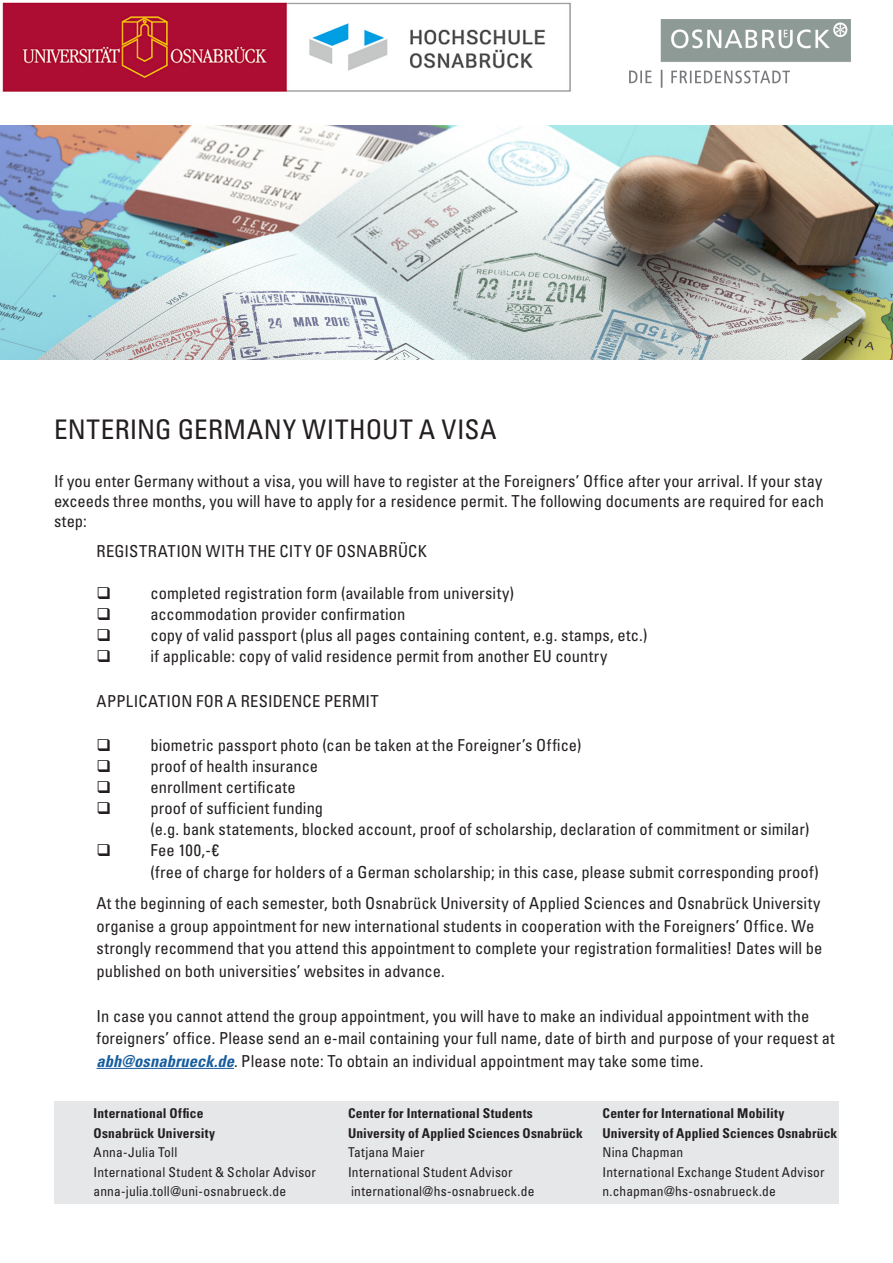
<style>
.page{position:relative;width:893px;height:1263px;background:#fff}
.page>*{position:absolute;margin:0;border:0;box-sizing:border-box;transform-origin:0 0}
.t1{font:condensed 27px "Univers LT Std";letter-spacing:.015em;color:#231f20}
.t2{font:condensed 16.5px/22.5px "Univers LT Std";letter-spacing:.005em;color:#231f20}
.t3{font:condensed 13.5px/19.5px "Univers LT Std";letter-spacing:.015em;color:#231f20}
.t4{font:700 condensed 13.5px/19.5px "Univers LT Std";letter-spacing:.01em;color:#231f20}
.s1{font-weight:700;font-style:italic;color:#175d9e}
</style>
<div class="page">
<img style="left:2px;top:2px;width:569px;height:90px">
<div style="left:54px;top:1101px;width:785px;height:102px;background:#e6e7e9"></div>
<img style="left:0;top:125px;width:893px;height:234px">
<img style="left:629px;top:20px;width:222px;height:68px">
<hr style="left:97px;top:1068px;width:137px;height:1px;background:#175d9e">
<h1 class="t1" style="left:54px;top:413px;width:444px">ENTERING GERMANY WITHOUT A VISA</h1>
<p class="t2" style="left:54px;top:471px;width:772px;line-height:19.8px;text-align:justify">If you enter Germany without a visa, you will have to register at the Foreigners’ Office after your arrival. If your stay exceeds three months, you will have to apply for a residence permit. The following documents are required for each step:</p>
<p class="t2" style="left:97px;top:540px;width:332px">REGISTRATION WITH THE CITY OF OSNABRÜCK</p>
<p class="t2" style="left:97px;top:582px;width:419px">❑ completed registration form (available from university)</p>
<p class="t2" style="left:97px;top:603px;width:310px">❑ accommodation provider confirmation</p>
<p class="t2" style="left:97px;top:624px;width:552px">❑ copy of valid passport (plus all pages containing content, e.g. stamps, etc.)</p>
<p class="t2" style="left:97px;top:645px;width:512px">❑ if applicable: copy of valid residence permit from another EU country</p>
<p class="t2" style="left:97px;top:690px;width:284px">APPLICATION FOR A RESIDENCE PERMIT</p>
<p class="t2" style="left:97px;top:733px;width:486px">❑ biometric passport photo (can be taken at the Foreigner’s Office)</p>
<p class="t2" style="left:97px;top:754px;width:223px">❑ proof of health insurance</p>
<p class="t2" style="left:97px;top:775px;width:201px">❑ enrollment certificate</p>
<p class="t2" style="left:151px;top:797px;width:660px;line-height:21px;text-indent:-54px">❑ proof of sufficient funding<br>(e.g. bank statements, blocked account, proof of scholarship, declaration of commitment or similar)</p>
<p class="t2" style="left:151px;top:838px;width:670px;text-indent:-54px">❑ Fee 100,-€<br>(free of charge for holders of a German scholarship; in this case, please submit corresponding proof)</p>
<p class="t2" style="left:97px;top:892px;width:727px">At the beginning of each semester, both Osnabrück University of Applied Sciences and Osnabrück University organise a group appointment for new international students in cooperation with the Foreigners’ Office. We strongly recommend that you attend this appointment to complete your registration formalities! Dates will be published on both universities’ websites in advance.</p>
<p class="t2" style="left:97px;top:1004px;width:740px">In case you cannot attend the group appointment, you will have to make an individual appointment with the foreigners’ office. Please send an e-mail containing your full name, date of birth and purpose of your request at <span class="s1">abh@osnabrueck.de</span>. Please note: To obtain an individual appointment may take some time.</p>
<p class="t4" style="left:94px;top:1104px;width:123px">International Office<br>Osnabrück University</p>
<p class="t3" style="left:94px;top:1142px;width:224px">Anna-Julia Toll<br>International Student &amp; Scholar Advisor anna-julia.toll@uni-osnabrueck.de</p>
<p class="t4" style="left:602px;top:1104px;width:236px">Center for International Mobility<br>University of Applied Sciences Osnabrück</p>
<p class="t3" style="left:602px;top:1142px;width:224px">Nina Chapman<br>International Exchange Student Advisor n.chapman@hs-osnabrueck.de</p>
<p class="t4" style="left:348px;top:1104px;width:236px">Center for International Students<br>University of Applied Sciences Osnabrück</p>
<p class="t3" style="left:348px;top:1142px;width:188px">Tatjana Maier<br>International Student Advisor international@hs-osnabrueck.de</p>
</div>
